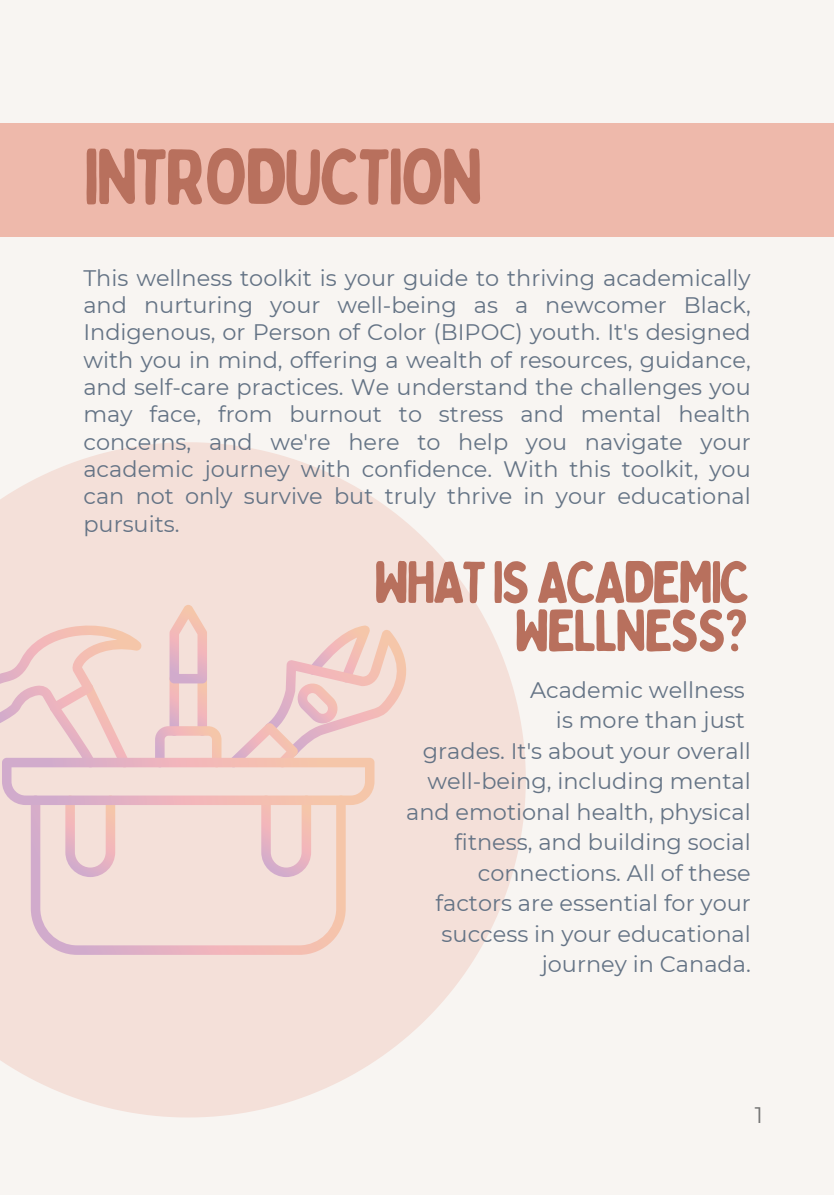
<style>
.page{position:relative;width:834px;height:1196px;background:#fff}
.page>*{position:absolute;margin:0;border:0;box-sizing:border-box;transform-origin:0 0}
.t1{font:78.4px "Bobby Jones Soft";letter-spacing:-.045em;color:#b8705d}
.t2{font:58.8px/48.4px "Bobby Jones Soft";letter-spacing:-.055em;color:#b8705d;text-align:right}
.t3{font:22.4px/27.4px "Montserrat";color:#647385;text-align:justify}
.t4{font:22.4px "Montserrat";color:#737373}
</style>
<div class="page">
<div style="left:0;top:0;width:833px;height:1194px;background:#f8f5f2"></div>
<svg style="left:0;top:442px;width:526px;height:675px;fill:#f4e0d9"></svg>
<svg style="left:31px;top:877px;width:315px;height:77px;background:#f1d9d4"></svg>
<svg style="left:0;top:605px;width:412px;height:272px;background:#f1d6d1"></svg>
<div style="left:0;top:123px;width:833px;height:113px;background:#eeb9ab"></div>
<p class="t1" style="left:83px;top:128px;width:402px">INTRODUCTION</p>
<p class="t3" style="left:83px;top:264px;width:669px">This wellness toolkit is your guide to thriving academically and nurturing your well-being as a newcomer Black, Indigenous, or Person of Color (BIPOC) youth. It's designed with you in mind, offering a wealth of resources, guidance, and self-care practices. We understand the challenges you may face, from burnout to stress and mental health concerns, and we're here to help you navigate your academic journey with confidence. With this toolkit, you can not only survive but truly thrive in your educational pursuits.</p>
<p class="t2" style="left:374px;top:559px;width:379px">WHATISACADEMIC<br>WELLNESS?</p>
<p class="t3" style="left:530px;top:676px;width:216px">Academic wellness</p>
<p class="t3" style="left:556px;top:706px;width:190px">is more than just</p>
<p class="t3" style="left:406px;top:735px;width:346px;line-height:30.4px;text-align:right">grades. It's about your overall well-being, including mental and emotional health, physical fitness, and building social connections. All of these factors are essential for your success in your educational journey in Canada.</p>
<p class="t4" style="left:755px;top:1101px;width:10px">1</p>
</div>
